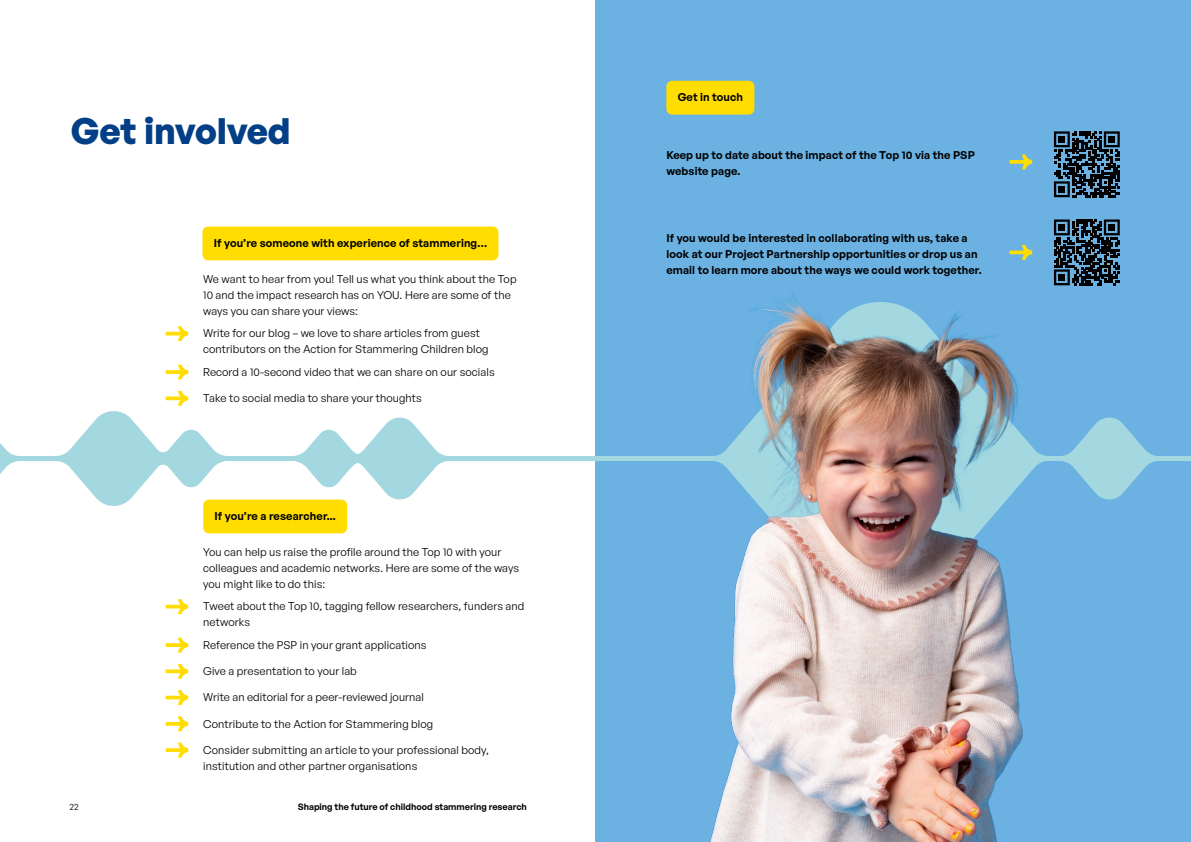
<style>
.page{position:relative;width:1191px;height:842px;background:#fff}
.page>*{position:absolute;margin:0;border:0;box-sizing:border-box;transform-origin:0 0}
.Sction_Title{font:700 36px "General Sans";letter-spacing:-.005em;color:#023f86}
.Body{font:11px/16px "General Sans";letter-spacing:.01em;color:#000}
.Body-2{font:600 11px/16px "General Sans";letter-spacing:.01em;color:#000}
.t1{font:600 9px "General Sans";color:#000}
.t2{font:9px "General Sans";color:#000}
</style>
<div class="page">
<div style="left:595px;top:0;width:596px;height:842px;background:#6bb1e2"></div>
<svg style="left:0;top:411px;width:313px;height:95px"></svg>
<svg style="left:313px;top:417px;width:235px;height:117px"></svg>
<img style="left:548px;top:230px;width:643px;height:612px">
<div style="left:666px;top:81px;width:88px;height:34px;background:#fd0;border-radius:6px"></div>
<div style="left:202px;top:227px;width:296px;height:33px;background:#fd0;border-radius:6px"></div>
<div style="left:203px;top:500px;width:144px;height:33px;background:#fd0;border-radius:6px"></div>
<svg style="left:166px;top:391px;width:22px;height:15px"></svg>
<svg style="left:166px;top:326px;width:22px;height:15px"></svg>
<svg style="left:166px;top:365px;width:22px;height:15px"></svg>
<svg style="left:166px;top:599px;width:22px;height:15px"></svg>
<svg style="left:166px;top:638px;width:22px;height:14px"></svg>
<svg style="left:166px;top:664px;width:22px;height:15px"></svg>
<svg style="left:166px;top:690px;width:22px;height:15px"></svg>
<svg style="left:166px;top:716px;width:22px;height:15px"></svg>
<svg style="left:166px;top:743px;width:22px;height:14px"></svg>
<svg style="left:1009px;top:154px;width:23px;height:15px"></svg>
<svg style="left:1009px;top:245px;width:23px;height:15px"></svg>
<svg style="left:1054px;top:131px;width:65px;height:66px"></svg>
<div style="left:1058px;top:186px;width:7px;height:7px;background:#000"></div>
<svg style="left:1054px;top:219px;width:65px;height:66px"></svg>
<div style="left:1058px;top:274px;width:7px;height:7px;background:#000"></div>
<p class="Sction_Title" style="left:71px;top:108px;width:221px">Get involved</p>
<p class="Body-2" style="left:214px;top:235px;width:275px">If you’re someone with experience of stammering…</p>
<p class="Body" style="left:203px;top:271px;width:315px">We want to hear from you! Tell us what you think about the Top<br>10 and the impact research has on YOU. Here are some of the ways you can share your views:</p>
<p class="Body" style="left:203px;top:325px;width:287px">Write for our blog – we love to share articles from guest contributors on the Action for Stammering Children blog</p>
<p class="Body" style="left:203px;top:363px;width:293px">Record a 10-second video that we can share on our socials</p>
<p class="Body" style="left:203px;top:390px;width:220px">Take to social media to share your thoughts</p>
<p class="Body-2" style="left:214px;top:508px;width:123px">If you’re a researcher...</p>
<p class="Body" style="left:203px;top:543px;width:317px">You can help us raise the profile around the Top 10 with your colleagues and academic networks. Here are some of the ways you might like to do this:</p>
<p class="Body" style="left:203px;top:598px;width:323px">Tweet about the Top 10, tagging fellow researchers, funders and networks</p>
<p class="Body" style="left:203px;top:636px;width:225px">Reference the PSP in your grant applications</p>
<p class="Body" style="left:203px;top:663px;width:155px">Give a presentation to your lab</p>
<p class="Body" style="left:203px;top:689px;width:222px">Write an editorial for a peer-reviewed journal</p>
<p class="Body" style="left:203px;top:715px;width:231px">Contribute to the Action for Stammering blog</p>
<p class="Body" style="left:203px;top:741px;width:287px">Consider submitting an article to your professional body, institution and other partner organisations</p>
<p class="t2" style="left:69px;top:801px;width:11px">22</p>
<p class="t1" style="left:298px;top:801px;width:231px">Shaping the future of childhood stammering research</p>
<p class="Body-2" style="left:677px;top:89px;width:67px">Get in touch</p>
<p class="Body-2" style="left:666px;top:147px;width:310px">Keep up to date about the impact of the Top 10 via the PSP website page.</p>
<p class="Body-2" style="left:666px;top:230px;width:317px">If you would be interested in collaborating with us, take a look at our Project Partnership opportunities or drop us an email to learn more about the ways we could work together.</p>
</div>
